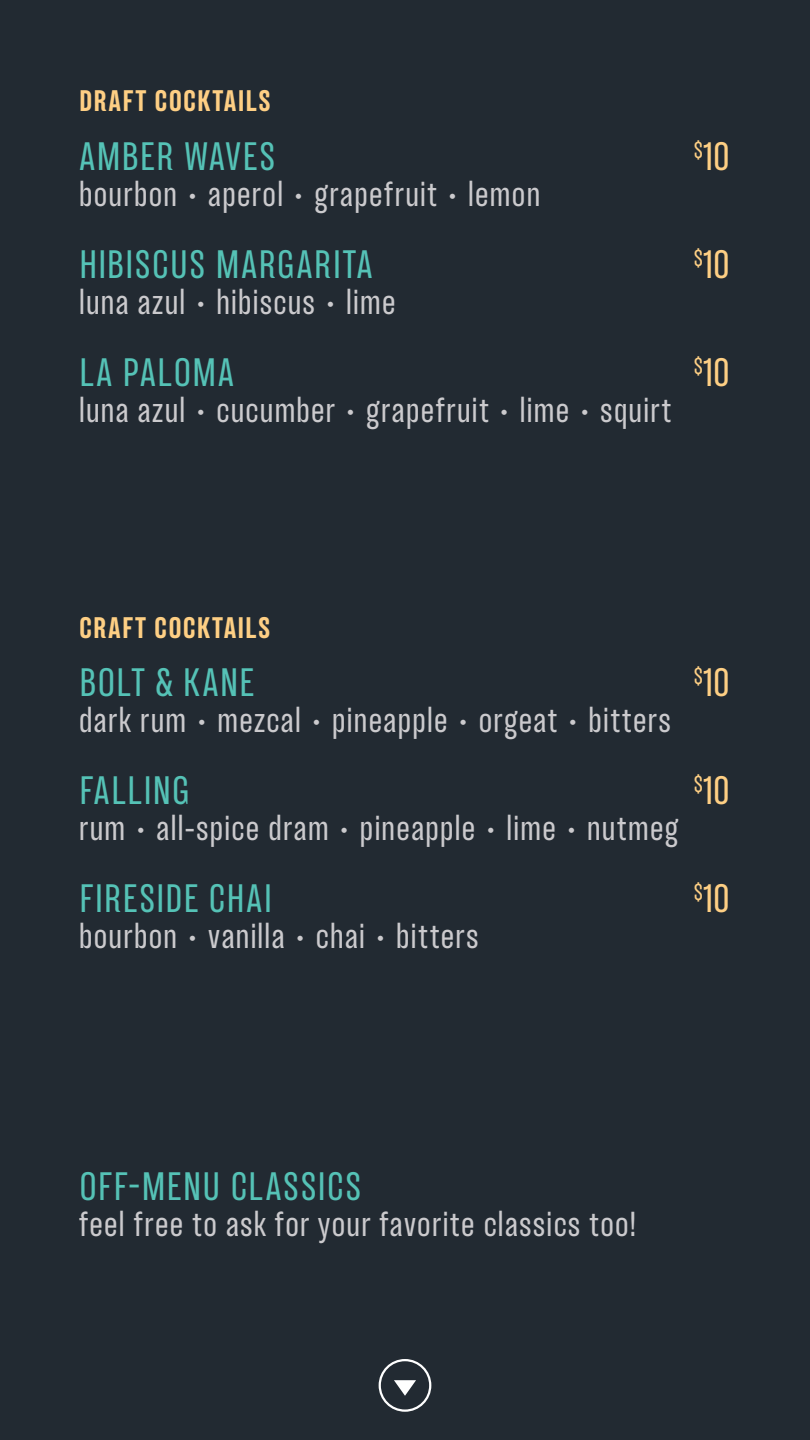
<style>
.page{position:relative;width:810px;height:1440px;background:#222a32}
.page>*{position:absolute;margin:0;border:0;box-sizing:border-box;transform-origin:0 0}
.t1{font:36px "TT Backwards Sans";letter-spacing:.045em;color:#55c2b6}
.t2{font:36px "TT Backwards Sans";color:#fecf84}
.t3{font:31.5px "TT Backwards Sans";letter-spacing:.02em;color:#cbcacd}
.t4{font:700 27px "TT Backwards Sans";letter-spacing:.05em;color:#fecf84}
</style>
<div class="page">
<div style="left:379px;top:1359px;width:52px;height:53px;border:2px solid #fff;border-radius:50%"></div>
<svg style="left:394px;top:1380px;width:22px;height:16px"></svg>
<p class="t4" style="left:79px;top:83px;width:193px">DRAFT COCKTAILS</p>
<p class="t1" style="left:79px;top:133px;width:197px">AMBER WAVES</p>
<p class="t3" style="left:79px;top:173px;width:463px">bourbon • aperol • grapefruit • lemon</p>
<p class="t1" style="left:79px;top:241px;width:295px">HIBISCUS MARGARITA</p>
<p class="t3" style="left:79px;top:281px;width:319px">luna azul • hibiscus • lime</p>
<p class="t1" style="left:79px;top:349px;width:156px">LA PALOMA</p>
<p class="t3" style="left:79px;top:389px;width:594px">luna azul • cucumber • grapefruit • lime • squirt</p>
<p class="t2" style="left:694px;top:133px;width:37px"><sup>$</sup>10</p>
<p class="t2" style="left:694px;top:241px;width:37px"><sup>$</sup>10</p>
<p class="t2" style="left:694px;top:349px;width:37px"><sup>$</sup>10</p>
<p class="t4" style="left:79px;top:610px;width:193px">CRAFT COCKTAILS</p>
<p class="t1" style="left:79px;top:659px;width:176px">BOLT &amp; KANE</p>
<p class="t3" style="left:79px;top:700px;width:594px">dark rum • mezcal • pineapple • orgeat • bitters</p>
<p class="t1" style="left:79px;top:767px;width:112px">FALLING</p>
<p class="t3" style="left:79px;top:808px;width:601px">rum • all-spice dram • pineapple • lime • nutmeg</p>
<p class="t1" style="left:79px;top:875px;width:194px">FIRESIDE CHAI</p>
<p class="t3" style="left:79px;top:916px;width:402px">bourbon • vanilla • chai • bitters</p>
<p class="t2" style="left:694px;top:659px;width:37px"><sup>$</sup>10</p>
<p class="t2" style="left:694px;top:767px;width:37px"><sup>$</sup>10</p>
<p class="t2" style="left:694px;top:875px;width:37px"><sup>$</sup>10</p>
<p class="t1" style="left:79px;top:1163px;width:283px">OFF-MENU CLASSICS</p>
<p class="t3" style="left:79px;top:1204px;width:559px">feel free to ask for your favorite classics too!</p>
</div>
